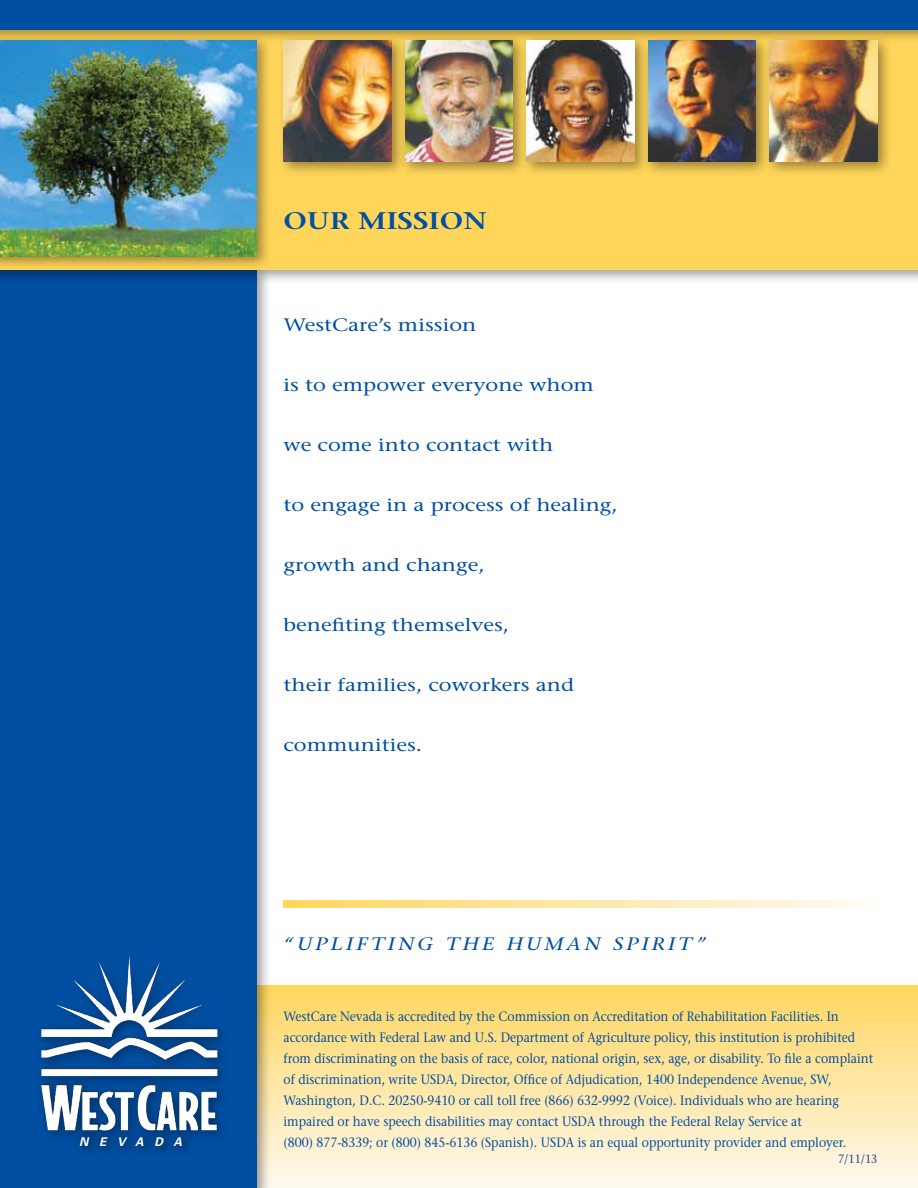
<style>
.page{position:relative;width:918px;height:1188px;background:#fff}
.page>*{position:absolute;margin:0;border:0;box-sizing:border-box;transform-origin:0 0}
.t1{font:600 24px "Stone Serif";color:#004fa3;scale:1.2 1}
.t2{font:18px "Stone Serif";color:#004fa3;scale:1.2 1}
.t3{font:italic 18px "Stone Serif";letter-spacing:.14em;color:#004fa3;scale:1.2 1}
.t4{font:13.5px/21px "Stone Serif";color:#004fa3;scale:.9 1}
.t5{font:12px "Stone Serif";color:#25408f;scale:.9 1}
.t6{font:italic 700 12px "Univers";letter-spacing:.89em;color:#fff}
</style>
<div class="page">
<div style="left:0;top:986px;width:918px;height:202px;background:linear-gradient(to bottom,#ffd65e,#fff9ef)"></div>
<div style="left:0;top:263px;width:272px;height:925px;background:#000;opacity:.4"></div>
<div style="left:0;top:270px;width:256px;height:918px;background:#004fa3"></div>
<div style="left:0;top:20px;width:918px;height:264px;background:#000;opacity:.4"></div>
<div style="left:0;top:27px;width:918px;height:243px;background:#ffd65a"></div>
<svg style="left:284px;top:901px;width:578px;height:7px;background:#ffe7a8"></svg>
<div style="left:0;top:0;width:918px;height:44px;background:#000;opacity:.4"></div>
<div style="left:0;top:0;width:918px;height:30px;background:#004fa3"></div>
<div style="left:521px;top:34px;width:129px;height:142px;background:#000;opacity:.4"></div>
<img style="left:528px;top:40px;width:106px;height:122px">
<div style="left:278px;top:35px;width:129px;height:142px;background:#000;opacity:.4"></div>
<img style="left:284px;top:40px;width:108px;height:122px">
<div style="left:642px;top:35px;width:129px;height:142px;background:#000;opacity:.4"></div>
<img style="left:648px;top:40px;width:108px;height:122px">
<div style="left:764px;top:35px;width:129px;height:142px;background:#000;opacity:.4"></div>
<img style="left:770px;top:40px;width:108px;height:122px">
<div style="left:399px;top:34px;width:129px;height:142px;background:#000;opacity:.4"></div>
<img style="left:405px;top:40px;width:108px;height:122px">
<div style="left:0;top:34px;width:272px;height:237px;background:#000;opacity:.4"></div>
<img style="left:0;top:40px;width:256px;height:216px">
<div style="left:34px;top:951px;width:197px;height:193px;background:#000;opacity:.4"></div>
<img style="left:100px;top:956px;width:29px;height:57px">
<svg style="left:73px;top:1129px;width:122px;height:24px;fill:#00458e"></svg>
<p class="t6" style="left:79px;top:1134px;width:105px">NEVADA</p>
<h1 class="t1" style="left:284px;top:206px;width:171px">OUR MISSION</h1>
<h2 class="t2" style="left:284px;top:314px;width:162px">WestCare’s mission</h2>
<h2 class="t2" style="left:284px;top:374px;width:260px">is to empower everyone whom</h2>
<h2 class="t2" style="left:284px;top:434px;width:226px">we come into contact with</h2>
<h2 class="t2" style="left:284px;top:494px;width:280px">to engage in a process of healing,</h2>
<h2 class="t2" style="left:284px;top:554px;width:169px">growth and change,</h2>
<h2 class="t2" style="left:284px;top:614px;width:190px">benefiting themselves,</h2>
<h2 class="t2" style="left:284px;top:674px;width:244px">their families, coworkers and</h2>
<h2 class="t2" style="left:284px;top:734px;width:117px">communities.</h2>
<h2 class="t3" style="left:284px;top:933px;width:354px">“UPLIFTING THE HUMAN SPIRIT”</h2>
<p class="t4" style="left:284px;top:1006px;width:657px">WestCare Nevada is accredited by the Commission on Accreditation of Rehabilitation Facilities. In accordance with Federal Law and U.S. Department of Agriculture policy, this institution is prohibited from discriminating on the basis of race, color, national origin, sex, age, or disability. To file a complaint of discrimination, write USDA, Director, Office of Adjudication, 1400 Independence Avenue, SW, Washington, D.C. 20250-9410 or call toll free (866) 632-9992 (Voice). Individuals who are hearing impaired or have speech disabilities may contact USDA through the Federal Relay Service at<br>(800) 877-8339; or (800) 845-6136 (Spanish). USDA is an equal opportunity provider and employer.</p>
<p class="t5" style="left:838px;top:1152px;width:45px">7/11/13</p>
</div>
